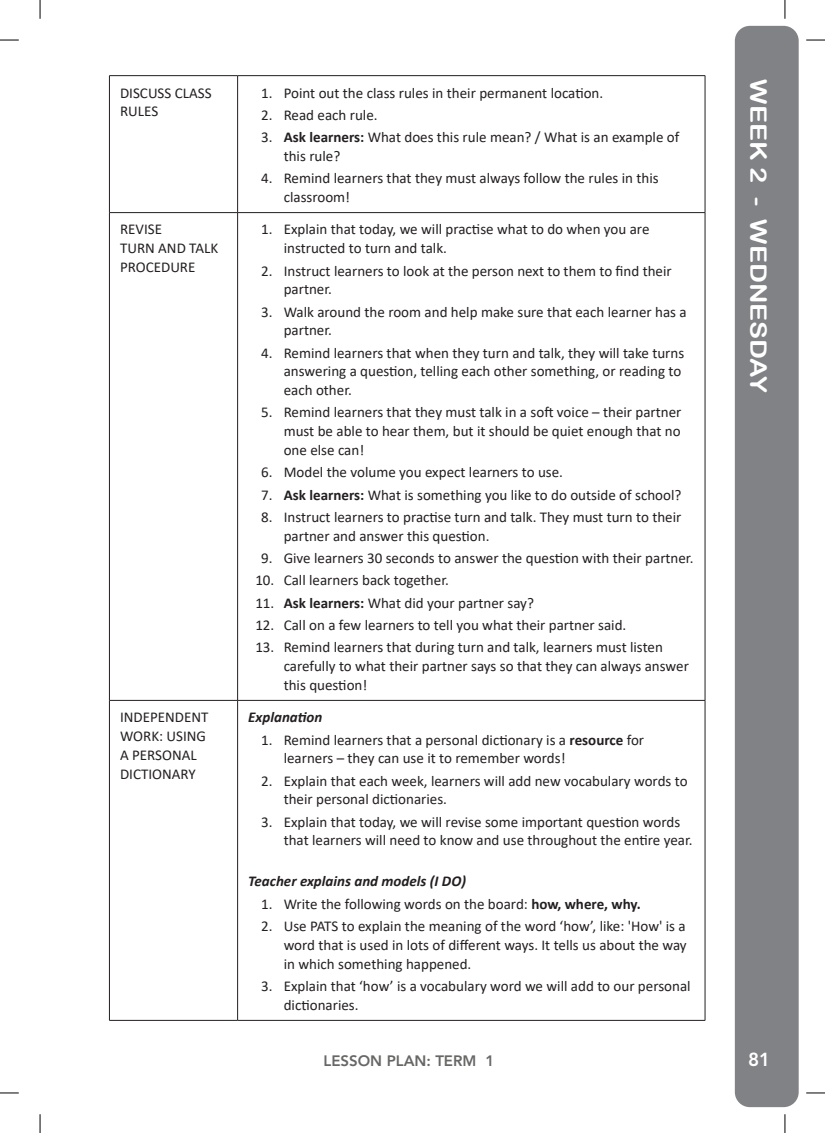
<style>
.page{position:relative;width:825px;height:1133px;background:#fff}
.page>*{position:absolute;margin:0;border:0;box-sizing:border-box;transform-origin:0 0}
.t1{font:22.5px "Arial Rounded MT Bold";color:#fff;scale:1.2 1}
.t2{font:800 18.75px "Avenir LT Std";color:#fff}
.t3{font:15px/18.8px "Calibri";color:#231f20}
.t4{font:italic 700 15px "Calibri";color:#231f20}
.t5{font:800 15px "Avenir LT Std";color:#676766}
.s1{font-weight:700}
</style>
<div class="page">
<div style="left:734px;top:26px;width:64px;height:1081px;background:#808285;border-radius:15px"></div>
<hr style="left:109px;top:75px;width:128px;height:1px;background:#231f20">
<hr style="left:109px;top:76px;width:1px;height:136px;background:#231f20">
<hr style="left:237px;top:75px;width:467px;height:1px;background:#231f20">
<hr style="left:237px;top:76px;width:1px;height:136px;background:#231f20">
<hr style="left:704px;top:76px;width:1px;height:136px;background:#231f20">
<hr style="left:109px;top:212px;width:128px;height:1px;background:#231f20">
<hr style="left:109px;top:213px;width:1px;height:487px;background:#231f20">
<hr style="left:237px;top:212px;width:467px;height:1px;background:#231f20">
<hr style="left:237px;top:213px;width:1px;height:487px;background:#231f20">
<hr style="left:704px;top:213px;width:1px;height:487px;background:#231f20">
<hr style="left:109px;top:700px;width:128px;height:1px;background:#231f20">
<hr style="left:109px;top:700px;width:1px;height:320px;background:#231f20">
<hr style="left:237px;top:700px;width:467px;height:1px;background:#231f20">
<hr style="left:237px;top:700px;width:1px;height:320px;background:#231f20">
<hr style="left:704px;top:700px;width:1px;height:320px;background:#231f20">
<hr style="left:109px;top:1020px;width:128px;height:1px;background:#231f20">
<hr style="left:237px;top:1020px;width:467px;height:1px;background:#231f20">
<svg style="left:0;top:39px;width:19px;height:2px"></svg>
<svg style="left:806px;top:39px;width:18px;height:2px"></svg>
<svg style="left:0;top:1092px;width:19px;height:1px"></svg>
<svg style="left:806px;top:1092px;width:18px;height:1px"></svg>
<svg style="left:39px;top:0;width:2px;height:19px"></svg>
<svg style="left:39px;top:1114px;width:2px;height:18px"></svg>
<svg style="left:784px;top:0;width:1px;height:19px"></svg>
<svg style="left:784px;top:1114px;width:1px;height:18px"></svg>
<p class="t3" style="left:120px;top:83px;width:93px">DISCUSS CLASS<br>RULES</p>
<p class="t3" style="left:261px;top:83px;width:343px">1. Point out the class rules in their permanent location.</p>
<p class="t3" style="left:261px;top:105px;width:118px">2. Read each rule.</p>
<p class="t3" style="left:283px;top:127px;width:397px;text-indent:-22px">3. <span class="s1">Ask learners:</span> What does this rule mean? / What is an example of this rule?</p>
<p class="t3" style="left:283px;top:168px;width:376px;text-indent:-22px">4. Remind learners that they must always follow the rules in this classroom!</p>
<p class="t3" style="left:120px;top:220px;width:100px">REVISE<br>TURN AND TALK<br>PROCEDURE</p>
<p class="t3" style="left:283px;top:220px;width:367px;text-indent:-22px">1. Explain that today, we will practise what to do when you are instructed to turn and talk.</p>
<p class="t3" style="left:283px;top:261px;width:389px;text-indent:-22px">2. Instruct learners to look at the person next to them to find their partner.</p>
<p class="t3" style="left:283px;top:302px;width:404px;text-indent:-22px">3. Walk around the room and help make sure that each learner has a partner.</p>
<p class="t3" style="left:283px;top:343px;width:402px;text-indent:-22px">4. Remind learners that when they turn and talk, they will take turns answering a question, telling each other something, or reading to each other.</p>
<p class="t3" style="left:283px;top:403px;width:399px;text-align:justify;text-indent:-22px">5. Remind learners that they must talk in a soft voice – their partner must be able to hear them, but it should be quiet enough that no one else can!</p>
<p class="t3" style="left:261px;top:462px;width:303px">6. Model the volume you expect learners to use.</p>
<p class="t3" style="left:261px;top:485px;width:421px">7. <span class="s1">Ask learners:</span> What is something you like to do outside of school?</p>
<p class="t3" style="left:283px;top:507px;width:399px;text-indent:-22px">8. Instruct learners to practise turn and talk. They must turn to their partner and answer this question.</p>
<p class="t3" style="left:261px;top:548px;width:433px">9. Give learners 30 seconds to answer the question with their partner.</p>
<p class="t3" style="left:255px;top:570px;width:195px">10. Call learners back together.</p>
<p class="t3" style="left:255px;top:593px;width:280px">11. <span class="s1">Ask learners:</span> What did your partner say?</p>
<p class="t3" style="left:255px;top:615px;width:372px">12. Call on a few learners to tell you what their partner said.</p>
<p class="t3" style="left:283px;top:637px;width:406px;text-indent:-28px">13. Remind learners that during turn and talk, learners must listen carefully to what their partner says so that they can always answer this question!</p>
<p class="t3" style="left:120px;top:707px;width:90px">INDEPENDENT<br>WORK: USING<br>A PERSONAL<br>DICTIONARY</p>
<p class="t4" style="left:248px;top:706px;width:76px">Explanation</p>
<p class="t3" style="left:283px;top:729px;width:362px;text-indent:-22px">1. Remind learners that a personal dictionary is a <span class="s1">resource</span> for learners – they can use it to remember words!</p>
<p class="t3" style="left:283px;top:770px;width:405px;text-indent:-22px">2. Explain that each week, learners will add new vocabulary words to their personal dictionaries.</p>
<p class="t3" style="left:283px;top:811px;width:410px;text-indent:-22px">3. Explain that today, we will revise some important question words that learners will need to know and use throughout the entire year.</p>
<p class="t4" style="left:248px;top:870px;width:219px">Teacher explains and models (I DO)</p>
<p class="t3" style="left:261px;top:894px;width:381px">1. Write the following words on the board: <span class="s1">how, where, why.</span></p>
<p class="t3" style="left:283px;top:916px;width:404px;text-align:justify;text-indent:-22px">2. Use PATS to explain the meaning of the word ‘how’, like: 'How' is a word that is used in lots of different ways. It tells us about the way in which something happened.</p>
<p class="t3" style="left:283px;top:976px;width:408px;text-indent:-22px">3. Explain that ‘how’ is a vocabulary word we will add to our personal dictionaries.</p>
<h1 class="t1" style="left:771px;top:79px;width:263px;rotate:90deg">WEEK 2 - WEDNESDAY</h1>
<p class="t5" style="left:323px;top:1052px;width:172px">LESSON PLAN: TERM 1</p>
<p class="t2" style="left:747px;top:1048px;width:24px">81</p>
</div>
